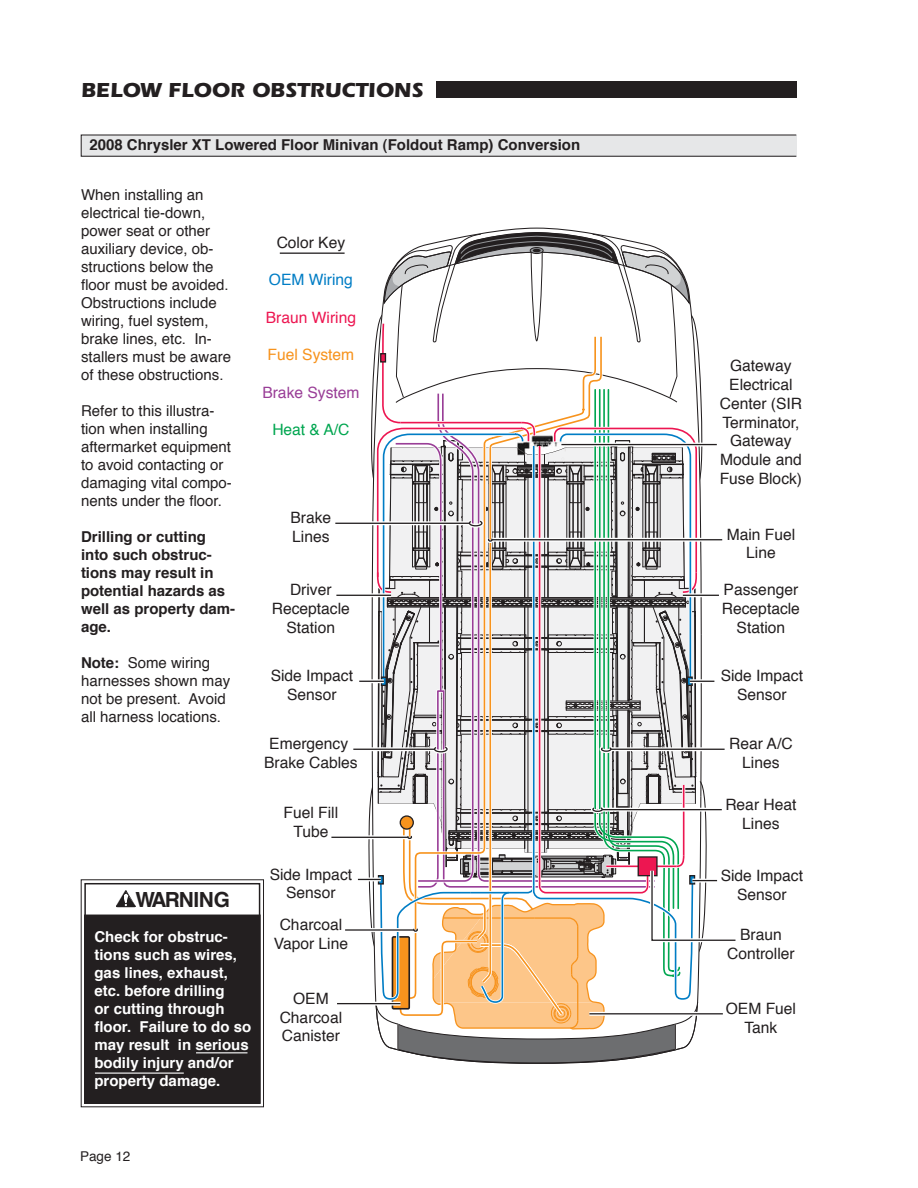
<style>
.page{position:relative;width:918px;height:1188px;background:#fff}
.page>*{position:absolute;margin:0;border:0;box-sizing:border-box;transform-origin:0 0}
.t1{font:700 21px "Itc Eras";color:#231f20}
.t2{font:700 20.85px "Helvetica";letter-spacing:-.04em;color:#231f20}
.t3{font:15.6px/18.8px "Helvetica";color:#231f20;text-align:center}
.t4{font:15.6px "Helvetica";color:#ed1651}
.t5{font:15.6px "Helvetica";color:#993e97}
.t6{font:15.6px "Helvetica";color:#f7931d}
.t7{font:15.6px "Helvetica";color:#007dc5}
.t8{font:15.6px "Helvetica";color:#00a650}
.t9{font:15px/18px "Helvetica";color:#231f20}
.t10{font:700 15px/18px "Helvetica";color:#fff}
.t11{font:700 15px/18px "Helvetica";color:#231f20}
.t12{font:13.5px "Helvetica";color:#231f20}
.s1{font-weight:700}
</style>
<div class="page">
<div style="left:436px;top:81px;width:360px;height:16px;background:#231f20"></div>
<div style="left:85px;top:915px;width:175px;height:188px;background:#231f20"></div>
<svg style="left:116px;top:890px;width:20px;height:17px"></svg>
<hr style="left:95px;top:1073px;width:89px;height:1px;background:#fff">
<hr style="left:196px;top:1052px;width:52px;height:1px;background:#fff">
<div style="left:84px;top:883px;width:176px;height:221px;border:2px solid #231f20"></div>
<hr style="left:280px;top:253px;width:65px;height:1px;background:#231f20">
<svg style="left:335px;top:522px;width:23px;height:1px"></svg>
<svg style="left:336px;top:594px;width:22px;height:1px"></svg>
<svg style="left:331px;top:836px;width:27px;height:1px"></svg>
<svg style="left:337px;top:1004px;width:21px;height:1px"></svg>
<hr style="left:335px;top:523px;width:134px;height:1px;background:#231f20">
<hr style="left:353px;top:749px;width:82px;height:1px;background:#231f20">
<hr style="left:336px;top:595px;width:55px;height:1px;background:#231f20">
<hr style="left:331px;top:837px;width:77px;height:1px;background:#231f20">
<hr style="left:345px;top:929px;width:69px;height:2px;background:#231f20">
<hr style="left:337px;top:1003px;width:64px;height:1px;background:#231f20">
<svg style="left:358px;top:232px;width:378px;height:832px"></svg>
<div style="left:81px;top:135px;width:715px;height:21px;background:#e6e7e8"></div>
<h1 class="t1" style="left:81px;top:83px;width:344px">BELOW FLOOR OBSTRUCTIONS</h1>
<p class="t11" style="left:89px;top:137px;width:492px">2008 Chrysler XT Lowered Floor Minivan (Foldout Ramp) Conversion</p>
<p class="t9" style="left:81px;top:187px;width:152px">When installing an electrical tie-down, power seat or other auxiliary device, ob&shy;structions below the floor must be avoided.<br>Obstructions include wiring, fuel system, brake lines, etc. In&shy;stallers must be aware of these obstructions.</p>
<p class="t9" style="left:81px;top:403px;width:152px">Refer to this illustra&shy;tion when installing aftermarket equipment to avoid contacting or damaging vital compo&shy;nents under the floor.</p>
<p class="t11" style="left:81px;top:529px;width:156px">Drilling or cutting into such obstruc&shy;tions may result in potential hazards as well as property dam&shy;age.</p>
<p class="t9" style="left:81px;top:655px;width:151px"><span class="s1">Note:</span> Some wiring harnesses shown may not be present. Avoid all harness locations.</p>
<h2 class="t2" style="left:136px;top:891px;width:96px">WARNING</h2>
<p class="t10" style="left:94px;top:929px;width:158px">Check for obstruc&shy;tions such as wires, gas lines, exhaust, etc. before drilling<br>or cutting through floor. Failure to do so may result in serious bodily injury and/or property damage.</p>
<p class="t3" style="left:277px;top:234px;width:70px">Color Key</p>
<p class="t7" style="left:269px;top:273px;width:86px">OEM Wiring</p>
<p class="t4" style="left:266px;top:311px;width:92px">Braun Wiring</p>
<p class="t6" style="left:268px;top:348px;width:88px">Fuel System</p>
<p class="t5" style="left:262px;top:386px;width:99px">Brake System</p>
<p class="t8" style="left:272px;top:423px;width:79px">Heat &amp; A/C</p>
<p class="t3" style="left:290px;top:510px;width:42px;text-align:left">Brake<br>Lines</p>
<p class="t3" style="left:272px;top:582px;width:80px">Driver<br>Receptacle<br>Station</p>
<p class="t3" style="left:720px;top:358px;width:84px">Gateway<br>Electrical<br>Center (SIR<br>Terminator,<br>Gateway<br>Module and<br>Fuse Block)</p>
<p class="t3" style="left:727px;top:526px;width:70px">Main Fuel<br>Line</p>
<p class="t3" style="left:722px;top:582px;width:80px">Passenger<br>Receptacle<br>Station</p>
<p class="t3" style="left:271px;top:668px;width:84px">Side Impact<br>Sensor</p>
<p class="t3" style="left:721px;top:668px;width:84px">Side Impact<br>Sensor</p>
<p class="t3" style="left:264px;top:736px;width:95px">Emergency<br>Brake Cables</p>
<p class="t3" style="left:284px;top:804px;width:56px">Fuel Fill<br>Tube</p>
<p class="t3" style="left:270px;top:866px;width:84px">Side Impact<br>Sensor</p>
<p class="t3" style="left:274px;top:917px;width:76px">Charcoal<br>Vapor Line</p>
<p class="t3" style="left:280px;top:990px;width:64px">OEM<br>Charcoal<br>Canister</p>
<p class="t3" style="left:729px;top:736px;width:65px">Rear A/C<br>Lines</p>
<p class="t3" style="left:725px;top:796px;width:73px">Rear Heat<br>Lines</p>
<p class="t3" style="left:721px;top:867px;width:84px">Side Impact<br>Sensor</p>
<p class="t3" style="left:727px;top:927px;width:69px">Braun<br>Controller</p>
<p class="t3" style="left:726px;top:1000px;width:72px">OEM Fuel<br>Tank</p>
<p class="t12" style="left:80px;top:1150px;width:52px">Page 12</p>
</div>
